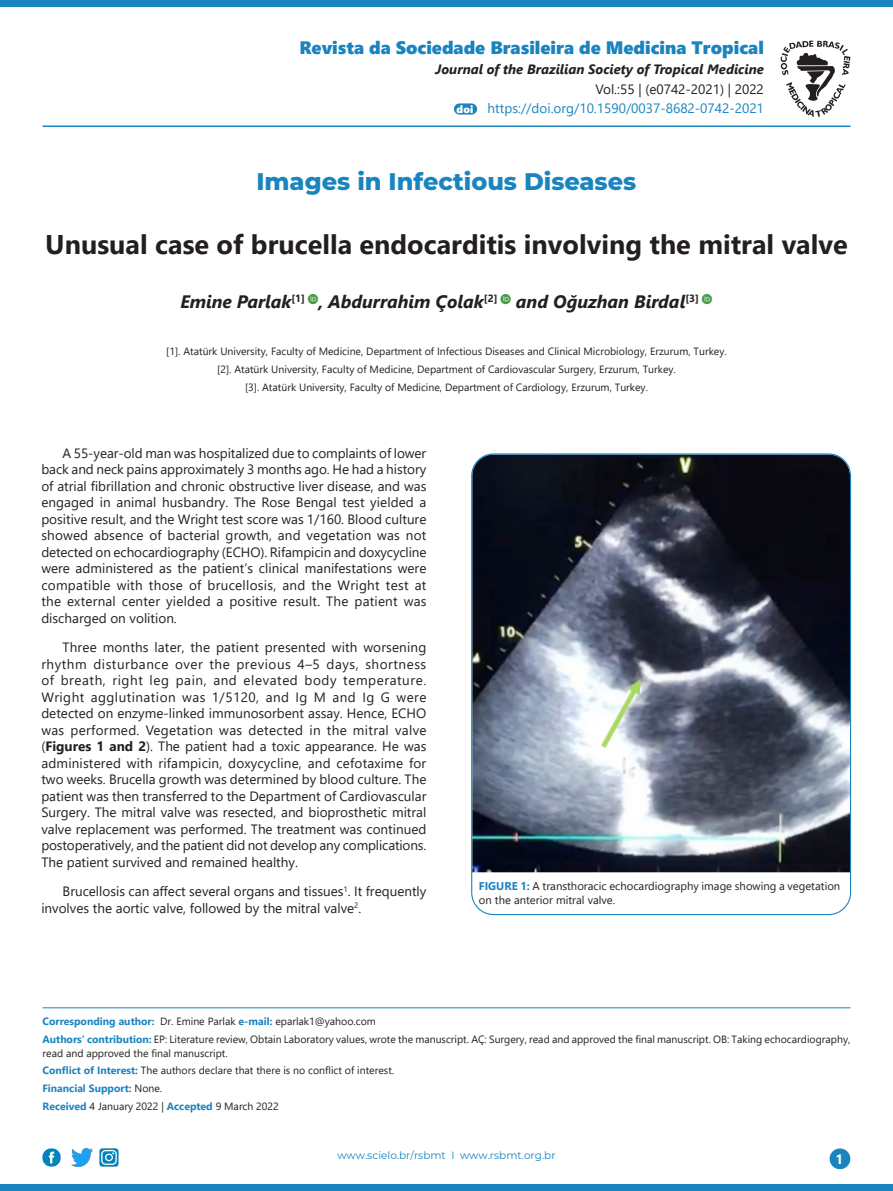
<style>
.page{position:relative;width:893px;height:1191px;background:#fff}
.page>*{position:absolute;margin:0;border:0;box-sizing:border-box;transform-origin:0 0}
.TITULO_ORIGINAL{font:700 27px "Segoe UI";color:#231f20}
.t1{font:800 24px "Montserrat";color:#1a84bf}
.AUTORES{font:italic 700 18px "Segoe UI";color:#231f20}
.t2{font:18px "Segoe UI Black";color:#1a84bf}
.normal_1_5{font:13.5px/16.5px "Segoe UI";color:#231f20;text-align:justify}
.t3{font:italic 700 13.5px "Segoe UI";color:#231f20}
.t4{font:13.5px "Segoe UI";color:#1a84bf}
.t5{font:700 13.5px "Ebrima";color:#fff}
.FIGURA{font:11.25px/13.5px "Segoe UI";color:#231f20}
.rodape{font:10.5px/13.5px "Segoe UI";color:#231f20}
.rodape_autores{font:10.5px "Segoe UI";color:#231f20}
.t6{font:10.5px "Montserrat";color:#1a84bf}
.rodape-2{font:700 10.5px "Segoe UI";color:#1a84bf}
.t7{font:10.5px "Segoe UI Black";color:#fff}
.s1{font-weight:700}
.s2{font-weight:700;color:#1a84bf}
.s3{font-weight:400;color:#231f20}
</style>
<div class="page">
<div style="left:830px;top:1148px;width:20px;height:21px;background:#1a84bf;border-radius:50%"></div>
<svg style="left:781px;top:41px;width:69px;height:76px"></svg>
<hr style="left:43px;top:125px;width:807px;height:2px;background:#1a84bf">
<img style="left:71px;top:1148px;width:22px;height:18px">
<div style="left:0;top:0;width:893px;height:6px;background:#1a84bf"></div>
<div style="left:0;top:1184px;width:893px;height:7px;background:#1a84bf"></div>
<div style="left:454px;top:103px;width:23px;height:12px;background:#1a84bf;border-radius:6px"></div>
<img style="left:42px;top:1148px;width:19px;height:19px">
<img style="left:99px;top:1148px;width:20px;height:18px">
<hr style="left:43px;top:1007px;width:807px;height:1px;background:#1a84bf">
<img style="left:473px;top:455px;width:377px;height:418px">
<p class="t2" style="left:299px;top:34px;width:466px">Revista da Sociedade Brasileira de Medicina Tropical</p>
<p class="t3" style="left:435px;top:57px;width:330px">Journal of the Brazilian Society of Tropical Medicine</p>
<p class="normal_1_5" style="left:596px;top:79px;width:170px">Vol.:55 | (e0742-2021) | 2022</p>
<p class="t4" style="left:488px;top:95px;width:278px">https://doi.org/10.1590/0037-8682-0742-2021</p>
<p class="t7" style="left:456px;top:101px;width:19px">doi</p>
<p class="t1" style="left:256px;top:164px;width:381px">Images in Infectious Diseases</p>
<p class="TITULO_ORIGINAL" style="left:45px;top:219px;width:804px">Unusual case of brucella endocarditis involving the mitral valve</p>
<p class="AUTORES" style="left:181px;top:284px;width:520px">Emine Parlak<sup>[1]</sup> , Abdurrahim Çolak<sup>[2]</sup> and Oğuzhan Birdal<sup>[3]</sup></p>
<p class="rodape_autores" style="left:166px;top:341px;width:562px">[1]. Atatürk University, Faculty of Medicine, Department of Infectious Diseases and Clinical Microbiology, Erzurum, Turkey.</p>
<p class="rodape_autores" style="left:217px;top:359px;width:460px">[2]. Atatürk University, Faculty of Medicine, Department of Cardiovascular Surgery, Erzurum, Turkey.</p>
<p class="rodape_autores" style="left:245px;top:377px;width:404px">[3]. Atatürk University, Faculty of Medicine, Department of Cardiology, Erzurum, Turkey.</p>
<p class="normal_1_5" style="left:41px;top:443px;width:387px;text-indent:21px">A 55-year-old man was hospitalized due to complaints of lower back and neck pains approximately 3 months ago. He had a history of atrial fibrillation and chronic obstructive liver disease, and was engaged in animal husbandry. The Rose Bengal test yielded a positive result, and the Wright test score was 1/160. Blood culture showed absence of bacterial growth, and vegetation was not detected on echocardiography (ECHO). Rifampicin and doxycycline were administered as the patient’s clinical manifestations were compatible with those of brucellosis, and the Wright test at the external center yielded a positive result. The patient was discharged on volition.</p>
<p class="normal_1_5" style="left:41px;top:638px;width:387px;text-indent:21px">Three months later, the patient presented with worsening rhythm disturbance over the previous 4–5 days, shortness of breath, right leg pain, and elevated body temperature.<br>Wright agglutination was 1/5120, and Ig M and Ig G were detected on enzyme-linked immunosorbent assay. Hence, ECHO was performed. Vegetation was detected in the mitral valve (<span class="s1">Figures 1 and 2</span>). The patient had a toxic appearance. He was administered with rifampicin, doxycycline, and cefotaxime for two weeks. Brucella growth was determined by blood culture. The patient was then transferred to the Department of Cardiovascular Surgery. The mitral valve was resected, and bioprosthetic mitral valve replacement was performed. The treatment was continued postoperatively, and the patient did not develop any complications.<br>The patient survived and remained healthy.</p>
<p class="normal_1_5" style="left:41px;top:881px;width:387px;text-indent:21px">Brucellosis can affect several organs and tissues<sup>1</sup>. It frequently involves the aortic valve, followed by the mitral valve<sup>2</sup>.</p>
<p class="FIGURA" style="left:479px;top:878px;width:363px"><span class="s2">FIGURE 1:</span> A transthoracic echocardiography image showing a vegetation on the anterior mitral valve.</p>
<p class="rodape" style="left:43px;top:1013px;width:335px"><span class="s2">Corresponding author:</span> Dr. Emine Parlak <span class="s2">e-mail:</span> eparlak1@yahoo.com</p>
<p class="rodape" style="left:43px;top:1031px;width:809px"><span class="s2">Authors’ contribution:</span> EP: Literature review, Obtain Laboratory values, wrote the manuscript. AÇ: Surgery, read and approved the final manuscript. OB: Taking echocardiography, read and approved the final manuscript.</p>
<p class="rodape" style="left:43px;top:1063px;width:353px"><span class="s2">Conflict of Interest:</span> The authors declare that there is no conflict of interest.</p>
<p class="rodape-2" style="left:43px;top:1078px;width:121px">Financial Support: <span class="s3">None.</span></p>
<p class="rodape" style="left:43px;top:1098px;width:238px"><span class="s2">Received</span> 4 January 2022 | <span class="s2">Accepted</span> 9 March 2022</p>
<p class="t6" style="left:337px;top:1147px;width:220px">www.scielo.br/rsbmt I www.rsbmt.org.br</p>
<p class="t5" style="left:835px;top:1148px;width:9px">1</p>
</div>
